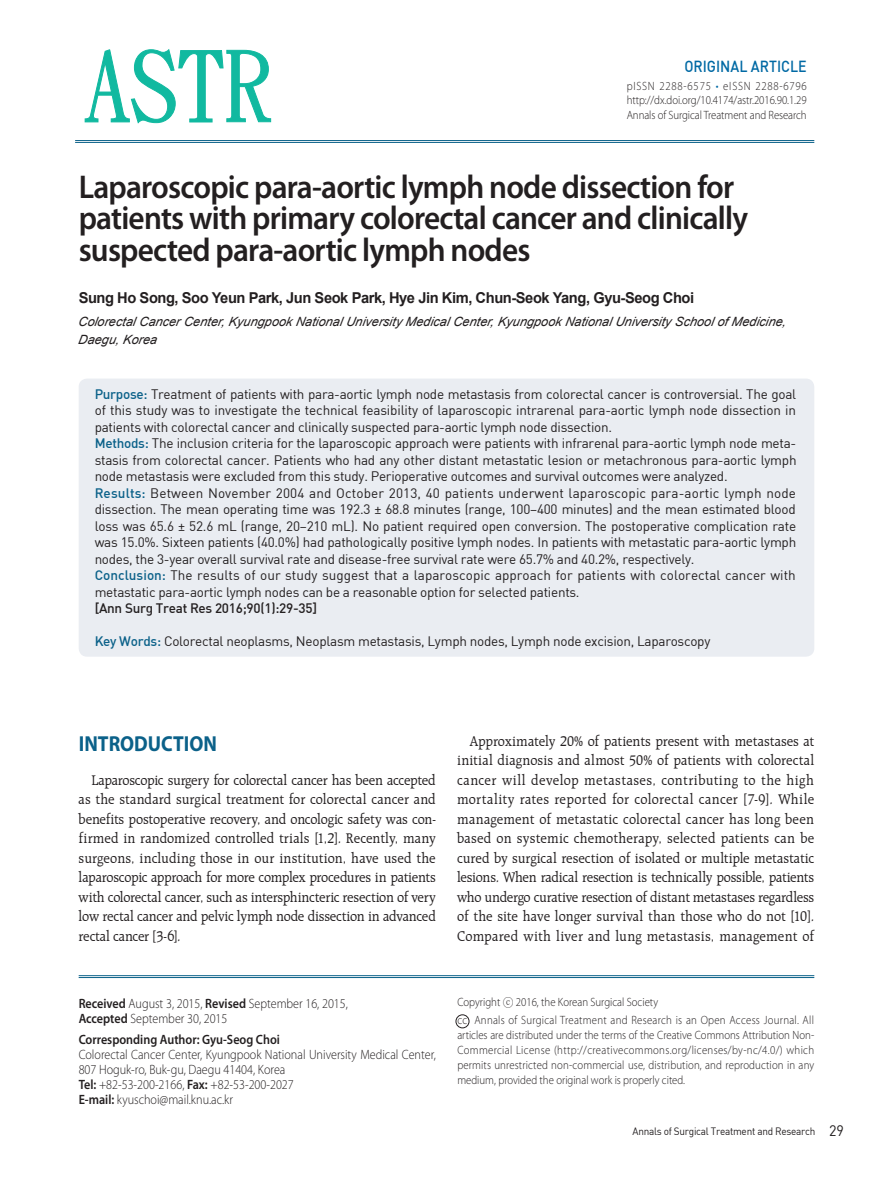
<style>
.page{position:relative;width:893px;height:1191px;background:#fff}
.page>*{position:absolute;margin:0;border:0;box-sizing:border-box;transform-origin:0 0}
.t1{font:600 33px/31.5px "Myriad Pro";letter-spacing:-.025em;color:#231f20;scale:.95 1}
.t2{font:700 21.75px "Myriad Pro";color:#0b6189;scale:.9 1}
.t3{font:15.75px "Dinmed";color:#0069a4;scale:.9 1}
.t4{font:15px/19.5px "Raleigh BT";letter-spacing:-.005em;color:#231f20;text-align:justify;scale:.94 1}
.t5{font:700 15px "Arial";letter-spacing:-.03em;color:#231f20}
.t6{font:13.5px/16.5px "Dinreg";letter-spacing:-.02em;color:#231f20}
.t7{font:300 13.5px/15px "Myriad Pro";color:#231f20;scale:.9 1}
.t8{font:13.5px "Dinmed";letter-spacing:-.02em;color:#231f20}
.t9{font:600 13.5px "Myriad Pro";color:#231f20;scale:.9 1}
.t10{font:italic 12.75px/18px "Arial";color:#231f20}
.t11{font:300 12px/15px "Myriad Pro";color:#231f20;text-align:justify;scale:.9 1}
.t12{font:300 12px/18px "Myriad Pro";letter-spacing:.025em;color:#231f20;scale:.9 1}
.t13{font:10.5px "Dinreg";letter-spacing:-.025em;color:#231f20;scale:.95 1}
.s1{font-size:12.45px;color:#0069a4}
.s2{font-family:"Dinmed";color:#0b6189}
.s3{font-weight:600}
.s4{font-family:"Ymjo 420";font-weight:400}
.s5{font-size:15px}
</style>
<div class="page">
<svg style="left:84px;top:49px;width:188px;height:75px"></svg>
<hr style="left:75px;top:140px;width:739px;height:1px;background:#0b6189">
<hr style="left:75px;top:142px;width:739px;height:1px;background:#0b6189">
<div style="left:79px;top:378px;width:735px;height:278px;background:#eaedf2;border-radius:9px"></div>
<hr style="left:79px;top:975px;width:735px;height:1px;background:#0b6189">
<hr style="left:79px;top:977px;width:735px;height:1px;background:#0b6189">
<div style="left:456px;top:1014px;width:13px;height:14px;border:1px solid #231f20;border-radius:50%"></div>
<p class="t3" style="left:684px;top:56px;width:138px">ORIGINAL ARTICLE</p>
<p class="t11" style="left:627px;top:78px;width:202px">pISSN 2288-6575 <span class="s1">•</span> eISSN 2288-6796 http://dx.doi.org/10.4174/astr.2016.90.1.29<br>Annals of Surgical Treatment and Research</p>
<h1 class="t1" style="left:79px;top:170px;width:706px">Laparoscopic para-aortic lymph node dissection for patients with primary colorectal cancer and clinically suspected para-aortic lymph nodes</h1>
<p class="t5" style="left:79px;top:288px;width:617px">Sung Ho Song, Soo Yeun Park, Jun Seok Park, Hye Jin Kim, Chun-Seok Yang, Gyu-Seog Choi</p>
<p class="t10" style="left:78px;top:312px;width:712px">Colorectal Cancer Center,Kyungpook National University Medical Center,Kyungpook National University School of Medicine,<br>Daegu,Korea</p>
<p class="t6" style="left:95px;top:385px;width:703px"><span class="s2">Purpose:</span> Treatment of patients with para-aortic lymph node metastasis from colorectal cancer is controversial. The goal of this study was to investigate the technical feasibility of laparoscopic intrarenal para-aortic lymph node dissection in patients with colorectal cancer and clinically suspected para-aortic lymph node dissection.<br><span class="s2">Methods:</span> The inclusion criteria for the laparoscopic approach were patients with infrarenal para-aortic lymph node meta&shy;stasis from colorectal cancer. Patients who had any other distant metastatic lesion or metachronous para-aortic lymph node metastasis were excluded from this study. Perioperative outcomes and survival outcomes were analyzed.<br><span class="s2">Results:</span> Between November 2004 and October 2013, 40 patients underwent laparoscopic para-aortic lymph node dissection. The mean operating time was 192.3 ± 68.8 minutes (range, 100–400 minutes) and the mean estimated blood loss was 65.6 ± 52.6 mL (range, 20–210 mL). No patient required open conversion. The postoperative complication rate was 15.0%. Sixteen patients (40.0%) had pathologically positive lymph nodes. In patients with metastatic para-aortic lymph nodes, the 3-year overall survival rate and disease-free survival rate were 65.7% and 40.2%, respectively.<br><span class="s2">Conclusion:</span> The results of our study suggest that a laparoscopic approach for patients with colorectal cancer with metastatic para-aortic lymph nodes can be a reasonable option for selected patients.</p>
<p class="t8" style="left:95px;top:600px;width:224px">[Ann Surg Treat Res 2016;90(1):29-35]</p>
<p class="t6" style="left:95px;top:633px;width:617px"><span class="s2">Key Words:</span> Colorectal neoplasms, Neoplasm metastasis, Lymph nodes, Lymph node excision, Laparoscopy</p>
<h2 class="t2" style="left:79px;top:730px;width:155px">INTRODUCTION</h2>
<p class="t4" style="left:79px;top:769px;width:381px;text-indent:13px">Laparoscopic surgery for colorectal cancer has been accepted as the standard surgical treatment for colorectal cancer and benefits postoperative recovery, and oncologic safety was con&shy;firmed in randomized controlled trials [1,2]. Recently, many surgeons, including those in our institution, have used the laparoscopic approach for more complex procedures in patients with colorectal cancer, such as intersphincteric resection of very low rectal cancer and pelvic lymph node dissection in advanced rectal cancer [3-6].</p>
<p class="t7" style="left:79px;top:996px;width:301px"><span class="s3">Received</span> August 3, 2015, <span class="s3">Revised</span> September 16, 2015,<br><span class="s3">Accepted</span> September 30, 2015</p>
<p class="t9" style="left:79px;top:1030px;width:225px">Corresponding Author: Gyu-Seog Choi</p>
<p class="t7" style="left:79px;top:1047px;width:398px">Colorectal Cancer Center, Kyungpook National University Medical Center, 807 Hoguk-ro, Buk-gu, Daegu 41404, Korea<br><span class="s3">Tel:</span> +82-53-200-2166, <span class="s3">Fax:</span> +82-53-200-2027<br><span class="s3">E-mail:</span> kyuschoi@mail.knu.ac.kr</p>
<p class="t4" style="left:457px;top:730px;width:382px;text-indent:13px">Approximately 20% of patients present with metastases at initial diagnosis and almost 50% of patients with colorectal cancer will develop metastases, contributing to the high mortality rates reported for colorectal cancer [7-9]. While management of metastatic colorectal cancer has long been based on systemic chemotherapy, selected patients can be cured by surgical resection of isolated or multiple metastatic lesions. When radical resection is technically possible, patients who undergo curative resection of distant metastases regardless of the site have longer survival than those who do not [10].<br>Compared with liver and lung metastasis, management of</p>
<p class="t12" style="left:457px;top:993px;width:398px">Copyright <span class="s4">ⓒ</span> 2016, the Korean Surgical Society<br>cc Annals of Surgical Treatment and Research is an Open Access Journal. All</p>
<p class="t11" style="left:457px;top:1028px;width:398px">articles are distributed under the terms of the Creative Commons Attribution Non-Commercial License (http://creativecommons.org/licenses/by-nc/4.0/) which permits unrestricted non-commercial use, distribution, and reproduction in any medium, provided the original work is properly cited.</p>
<p class="t13" style="left:633px;top:1124px;width:224px">Annals of Surgical Treatment and Research <span class="s5">29</span></p>
</div>
